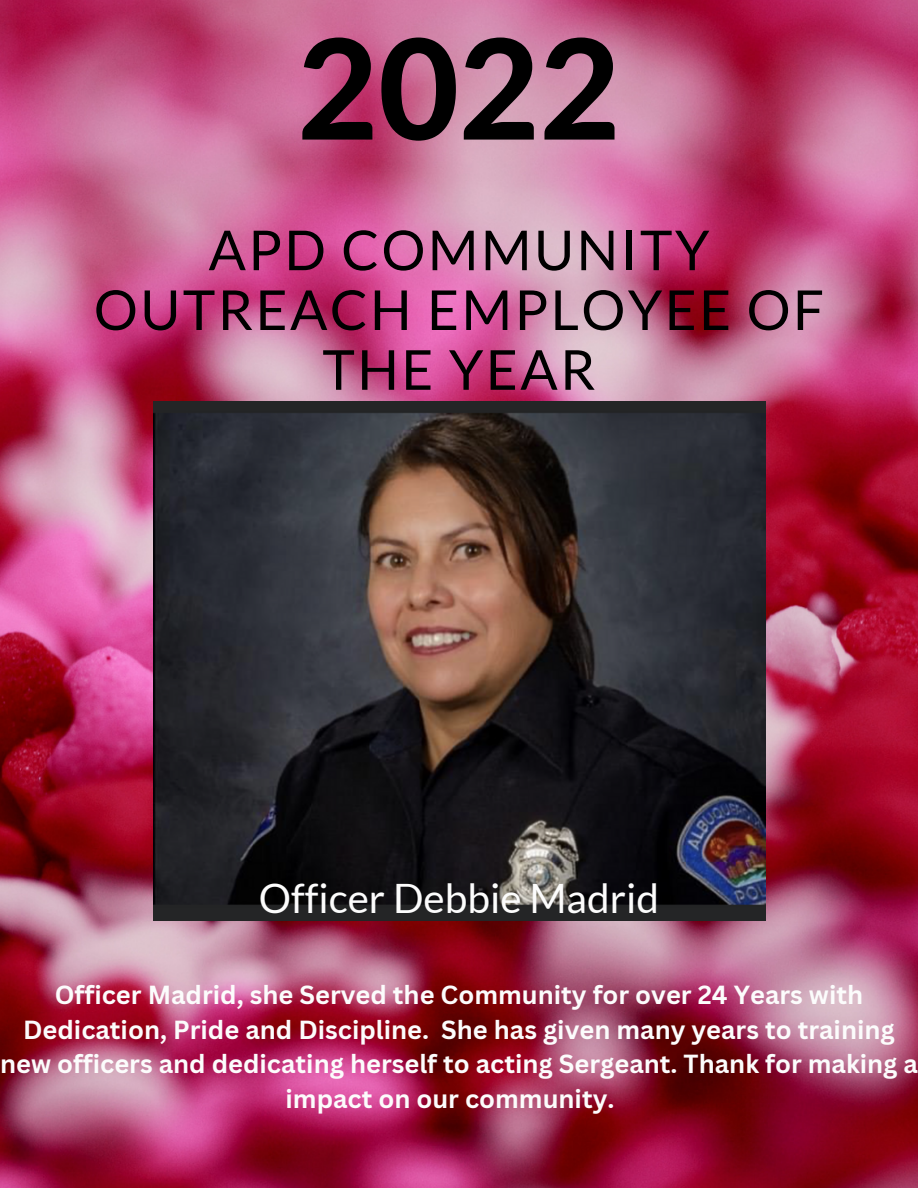
<style>
.page{position:relative;width:918px;height:1188px;background:#fff}
.page>*{position:absolute;margin:0;border:0;box-sizing:border-box;transform-origin:0 0}
.t1{font:800 139.2px "Lato Latin";color:#000}
.t2{font:55.2px/59.8px "Lato";letter-spacing:.045em;color:#000;text-align:center}
.t3{font:40.5px "Lato";color:#fcfcfc}
.t4{font:700 25.5px "Canva Sans";color:#fcfcfc}
</style>
<div class="page">
<img style="left:0;top:0;width:918px;height:1188px">
<img style="left:153px;top:401px;width:612px;height:520px">
<h1 class="t1" style="left:298px;top:28px;width:324px">2022</h1>
<h2 class="t2" style="left:94px;top:219px;width:732px">APD COMMUNITY<br>OUTREACH EMPLOYEE OF<br>THE YEAR</h2>
<h3 class="t3" style="left:259px;top:873px;width:402px">Officer Debbie Madrid</h3>
<p class="t4" style="left:55px;top:976px;width:810px">Officer Madrid, she Served the Community for over 24 Years with</p>
<p class="t4" style="left:23px;top:1011px;width:873px">Dedication, Pride and Discipline. She has given many years to training</p>
<p class="t4" style="left:0;top:1046px;width:920px">new officers and dedicating herself to acting Sergeant. Thank for making a</p>
<p class="t4" style="left:286px;top:1081px;width:330px">impact on our community.</p>
</div>
